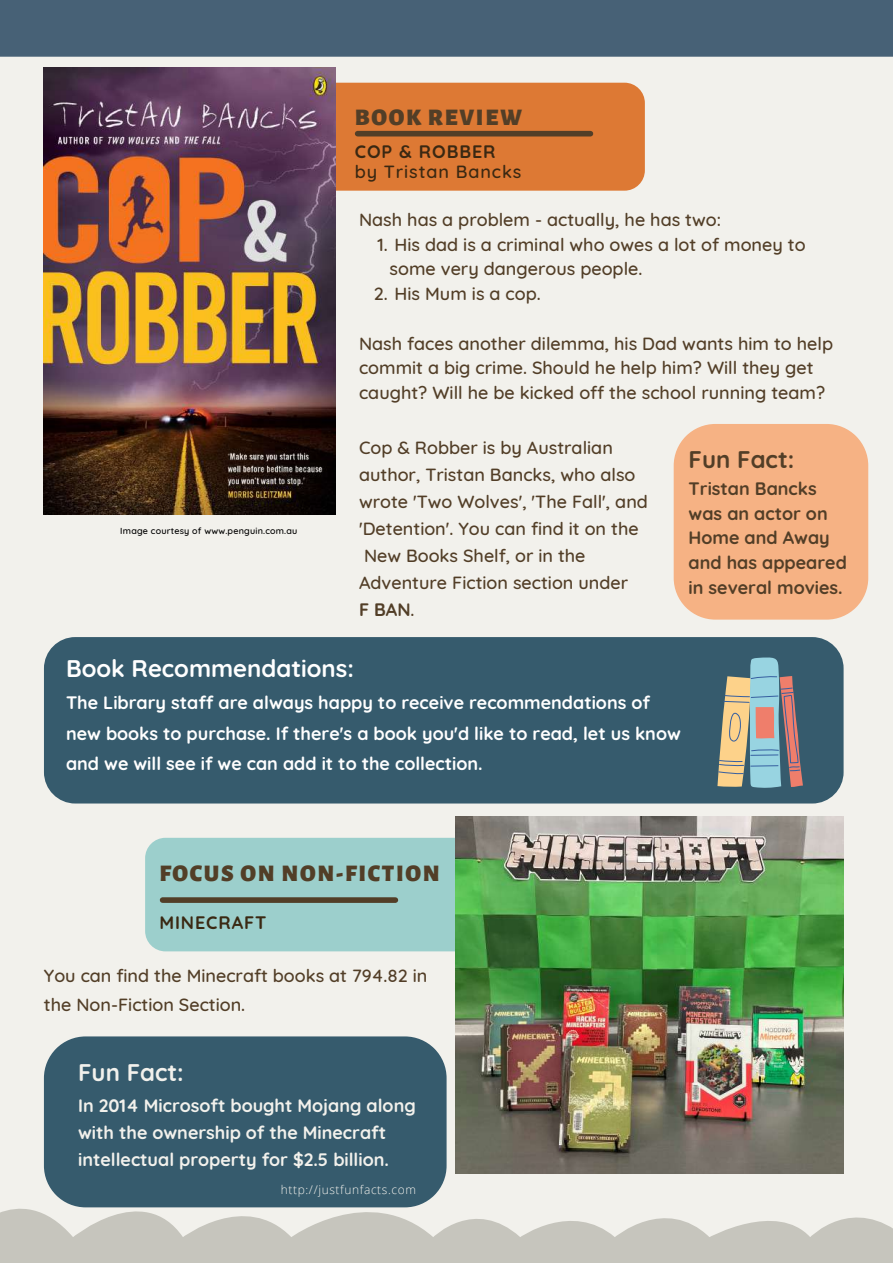
<style>
.page{position:relative;width:893px;height:1264px;background:#fff}
.page>*{position:absolute;margin:0;border:0;box-sizing:border-box;transform-origin:0 0}
.t1{font:900 24px "Alegreya Sans";letter-spacing:.07em;color:#523e27}
.t2{font:700 24px "Quicksand";color:#fff}
.t3{font:700 24px "Quicksand";color:#523e27}
.t4{font:700 24px "Quicksand";color:#f2f1ec}
.t5{font:500 18px/27px "Quicksand";color:#523e27}
.t6{font:700 18px/30.3px "Quicksand";color:#fff}
.t7{font:700 18px/27px "Quicksand";color:#f2f1ec}
.t8{font:700 18px/24.8px "Quicksand";color:#523e27}
.t9{font:700 18px "Quicksand";letter-spacing:.05em;color:#3a2812}
.t10{font:500 18px "Quicksand";letter-spacing:.05em;color:#3a2812}
.t11{font:300 12px "Open Sans";letter-spacing:.05em;color:#f2f1ec}
.t12{font:500 9px "Quicksand";letter-spacing:.02em;color:#000}
.s1{font-weight:700}
</style>
<div class="page">
<div style="left:0;top:0;width:892px;height:1262px;background:#f2f1ec"></div>
<div style="left:306px;top:83px;width:338px;height:108px;background:#dd7934;border-radius:20px"></div>
<div style="left:357px;top:131px;width:233px;height:5px;background:#523e27"></div>
<div style="left:0;top:0;width:892px;height:57px;background:#476176"></div>
<svg style="left:0;top:1173px;width:892px;height:89px;fill:#c6c5bd"></svg>
<img style="left:44px;top:68px;width:291px;height:446px">
<div style="left:673px;top:424px;width:195px;height:195px;background:#f6b284"></div>
<div style="left:145px;top:837px;width:345px;height:114px;background:#9ccfcc;border-radius:20px"></div>
<div style="left:162px;top:897px;width:233px;height:5px;background:#523e27"></div>
<img style="left:455px;top:816px;width:388px;height:357px">
<div style="left:44px;top:1036px;width:402px;height:171px;background:#365b6d"></div>
<div style="left:44px;top:637px;width:799px;height:166px;background:#365b6d;border-radius:31px"></div>
<svg style="left:717px;top:657px;width:85px;height:131px"></svg>
<h1 class="t1" style="left:355px;top:106px;width:169px">BOOK REVIEW</h1>
<p class="t9" style="left:355px;top:140px;width:142px">COP &amp; ROBBER</p>
<p class="t10" style="left:355px;top:160px;width:168px">by Tristan Bancks</p>
<p class="t5" style="left:359px;top:205px;width:363px">Nash has a problem - actually, he has two:</p>
<p class="t5" style="left:389px;top:231px;width:417px;line-height:24.8px;text-indent:-12px">1. His dad is a criminal who owes a lot of money to some very dangerous people.</p>
<p class="t5" style="left:374px;top:280px;width:168px">2. His Mum is a cop.</p>
<p class="t12" style="left:120px;top:525px;width:179px">Image courtesy of www.penguin.com.au</p>
<p class="t5" style="left:359px;top:330px;width:475px;line-height:24.8px">Nash faces another dilemma, his Dad wants him to help commit a big crime. Should he help him? Will they get caught? Will he be kicked off the school running team?</p>
<p class="t5" style="left:359px;top:433px;width:290px">Cop &amp; Robber is by Australian author, Tristan Bancks, who also wrote 'Two Wolves', 'The Fall', and 'Detention'. You can find it on the<br>New Books Shelf, or in the<br>Adventure Fiction section under<br><span class="s1">F BAN</span>.</p>
<h1 class="t3" style="left:688px;top:444px;width:107px">Fun Fact:</h1>
<p class="t8" style="left:688px;top:476px;width:160px">Tristan Bancks was an actor on<br>Home and Away and has appeared in several movies.</p>
<h1 class="t2" style="left:66px;top:652px;width:289px">Book Recommendations:</h1>
<p class="t6" style="left:66px;top:687px;width:616px">The Library staff are always happy to receive recommendations of new books to purchase. If there's a book you'd like to read, let us know and we will see if we can add it to the collection.</p>
<h1 class="t1" style="left:159px;top:862px;width:282px">FOCUS ON NON-FICTION</h1>
<p class="t9" style="left:159px;top:911px;width:109px">MINECRAFT</p>
<p class="t5" style="left:44px;top:960px;width:385px;line-height:29.2px">You can find the Minecraft books at 794.82 in the Non-Fiction Section.</p>
<h1 class="t4" style="left:78px;top:1057px;width:107px">Fun Fact:</h1>
<p class="t7" style="left:78px;top:1091px;width:339px">In 2014 Microsoft bought Mojang along with the ownership of the Minecraft intellectual property for $2.5 billion.</p>
<p class="t11" style="left:281px;top:1180px;width:137px">http://justfunfacts.com</p>
</div>
